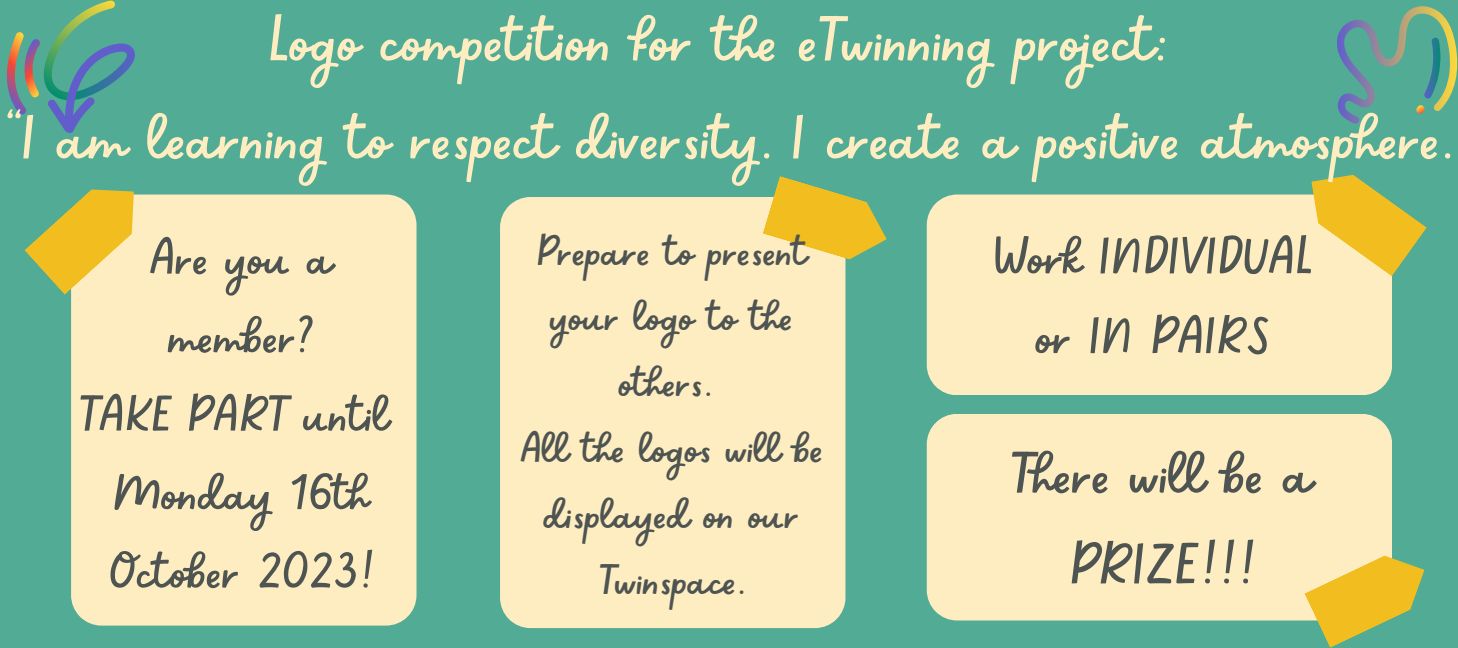
<style>
.page{position:relative;width:1458px;height:648px;background:#51ab95}
.page>*{position:absolute;margin:0;border:0;box-sizing:border-box;transform-origin:0 0}
.t1{font:70.42px "Sweet Apricot";color:#ffedc2}
.t2{font:64.8px/90.7px "Sweet Apricot";color:#4e5451;text-align:center}
.t3{font:58.05px/79.6px "Sweet Apricot";color:#4e5451;text-align:center}
.t4{font:56.02px/78.5px "Sweet Apricot";color:#4e5451;text-align:center}
.t5{font:47.25px/65.7px "Sweet Apricot";color:#4e5451;text-align:center}
</style>
<div class="page">
<div style="left:71px;top:195px;width:346px;height:431px;background:#ffedc2"></div>
<div style="left:927px;top:195px;width:465px;height:200px;background:#ffedc2"></div>
<div style="left:927px;top:414px;width:465px;height:207px;background:#ffedc2"></div>
<div style="left:500px;top:197px;width:345px;height:431px;background:#ffedc2"></div>
<svg style="left:24px;top:189px;width:110px;height:106px"></svg>
<svg style="left:1304px;top:556px;width:120px;height:92px"></svg>
<svg style="left:763px;top:176px;width:124px;height:84px"></svg>
<svg style="left:1311px;top:175px;width:116px;height:102px"></svg>
<svg style="left:7px;top:0;width:128px;height:133px"></svg>
<svg style="left:1337px;top:6px;width:121px;height:118px"></svg>
<p class="t1" style="left:270px;top:-5px;width:899px">Logo competition for the eTwinning project:</p>
<p class="t1" style="left:5px;top:93px;width:1449px">“I am learning to respect diversity. I create a positive atmosphere.</p>
<p class="t4" style="left:150px;top:215px;width:185px">Are you a member?</p>
<p class="t4" style="left:81px;top:372px;width:310px">TAKE PART until<br>Monday 16th<br>October 2023!</p>
<p class="t5" style="left:538px;top:215px;width:272px">Prepare to present your logo to the others.</p>
<p class="t5" style="left:521px;top:413px;width:306px">All the logos will be displayed on our<br>Twinspace.</p>
<p class="t3" style="left:994px;top:214px;width:322px">Work INDIVIDUAL or IN PAIRS</p>
<p class="t2" style="left:1012px;top:425px;width:303px">There will be a<br>PRIZE!!!</p>
</div>
